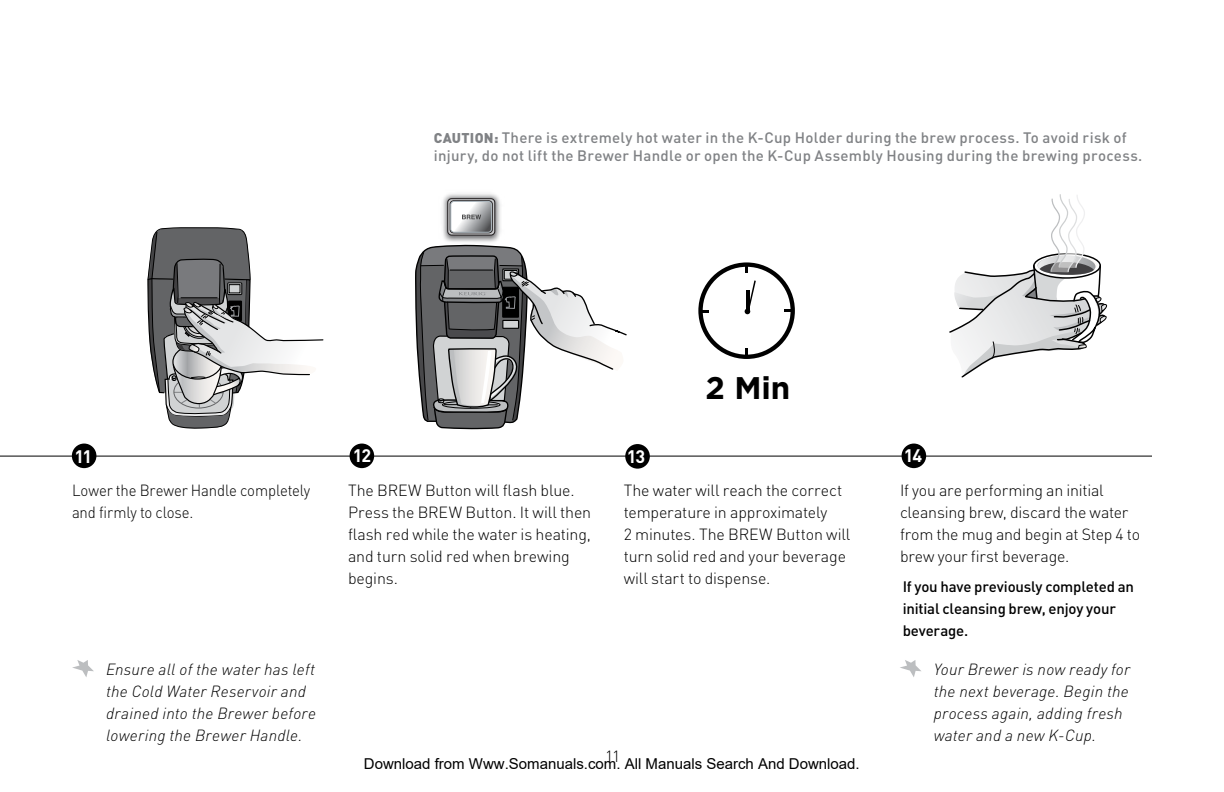
<style>
.page{position:relative;width:1224px;height:792px;background:#fff}
.page>*{position:absolute;margin:0;border:0;box-sizing:border-box;transform-origin:0 0}
.t1{font:700 31.2px "Gotham";color:#000}
.t2{font:700 18px "DIN Pro";letter-spacing:-.06em;color:#fff}
.t3{font:300 16px/22px "DIN Pro";letter-spacing:-.01em;color:#000}
.t4{font:italic 300 16px/22px "DIN Pro";letter-spacing:.015em;color:#000}
.t5{font:300 16px/22px "DIN Pro";letter-spacing:-.01em;color:#000;scale:.94 1}
.t6{font:500 15px/18px "DIN Pro";letter-spacing:.02em;color:#808285}
.t7{font:500 15px/22px "DIN Pro";letter-spacing:-.01em;color:#000}
.t8{font:15px "Arial";color:#000}
.s1{font-weight:900;font-size:14px}
</style>
<div class="page">
<hr style="left:0;top:456px;width:1152px;height:1px;background:#000">
<div style="left:350px;top:444px;width:24px;height:24px;background:#000;border-radius:50%"></div>
<div style="left:625px;top:444px;width:25px;height:25px;background:#000;border-radius:50%"></div>
<div style="left:902px;top:444px;width:24px;height:24px;background:#000;border-radius:50%"></div>
<svg style="left:147px;top:227px;width:177px;height:202px"></svg>
<div style="left:72px;top:444px;width:24px;height:24px;background:#000;border-radius:50%"></div>
<div style="left:698px;top:262px;width:97px;height:97px;border:4px solid #000;border-radius:50%"></div>
<svg style="left:745px;top:280px;width:11px;height:34px"></svg>
<svg style="left:745px;top:267px;width:2px;height:6px"></svg>
<svg style="left:746px;top:348px;width:2px;height:7px"></svg>
<svg style="left:702px;top:310px;width:7px;height:3px"></svg>
<svg style="left:784px;top:309px;width:7px;height:3px"></svg>
<img style="left:443px;top:194px;width:58px;height:48px">
<svg style="left:448px;top:199px;width:47px;height:36px"></svg>
<div style="left:447px;top:198px;width:48px;height:37px;border:1px solid #231f20;border-radius:4px"></div>
<div style="left:450px;top:201px;width:42px;height:32px;border:1px solid #231f20;border-radius:3px"></div>
<div style="left:451px;top:201px;width:41px;height:31px;border:1px solid #adb8bf;border-radius:3px"></div>
<svg style="left:451px;top:201px;width:40px;height:31px"></svg>
<svg style="left:415px;top:244px;width:212px;height:186px"></svg>
<svg style="left:900px;top:660px;width:21px;height:17px"></svg>
<svg style="left:72px;top:660px;width:22px;height:17px"></svg>
<svg style="left:949px;top:194px;width:159px;height:184px"></svg>
<p class="t6" style="left:434px;top:128px;width:710px"><span class="s1">CAUTION:</span> There is extremely hot water in the K-Cup Holder during the brew process. To avoid risk of injury, do not lift the Brewer Handle or open the K-Cup Assembly Housing during the brewing process.</p>
<h1 class="t1" style="left:705px;top:370px;width:86px">2 Min</h1>
<p class="t2" style="left:74px;top:444px;width:19px">11</p>
<p class="t2" style="left:353px;top:443px;width:20px">12</p>
<p class="t2" style="left:627px;top:444px;width:20px">13</p>
<p class="t2" style="left:904px;top:444px;width:20px">14</p>
<p class="t5" style="left:72px;top:479px;width:255px">Lower the Brewer Handle completely and firmly to close.</p>
<p class="t3" style="left:348px;top:479px;width:245px">The BREW Button will flash blue.<br>Press the BREW Button. It will then flash red while the water is heating, and turn solid red when brewing begins.</p>
<p class="t3" style="left:624px;top:479px;width:228px">The water will reach the correct temperature in approximately<br>2 minutes. The BREW Button will turn solid red and your beverage will start to dispense.</p>
<p class="t3" style="left:900px;top:479px;width:242px">If you are performing an initial cleansing brew, discard the water from the mug and begin at Step 4 to brew your first beverage.</p>
<p class="t7" style="left:903px;top:575px;width:233px">If you have previously completed an initial cleansing brew, enjoy your beverage.</p>
<p class="t4" style="left:934px;top:658px;width:198px">Your Brewer is now ready for the next beverage. Begin the process again, adding fresh water and a new K-Cup.</p>
<p class="t4" style="left:106px;top:658px;width:211px">Ensure all of the water has left the Cold Water Reservoir and drained into the Brewer before lowering the Brewer Handle.</p>
<p class="t3" style="left:605px;top:745px;width:17px">11</p>
<p class="t8" style="left:364px;top:755px;width:497px">Download from Www.Somanuals.com. All Manuals Search And Download.</p>
</div>
